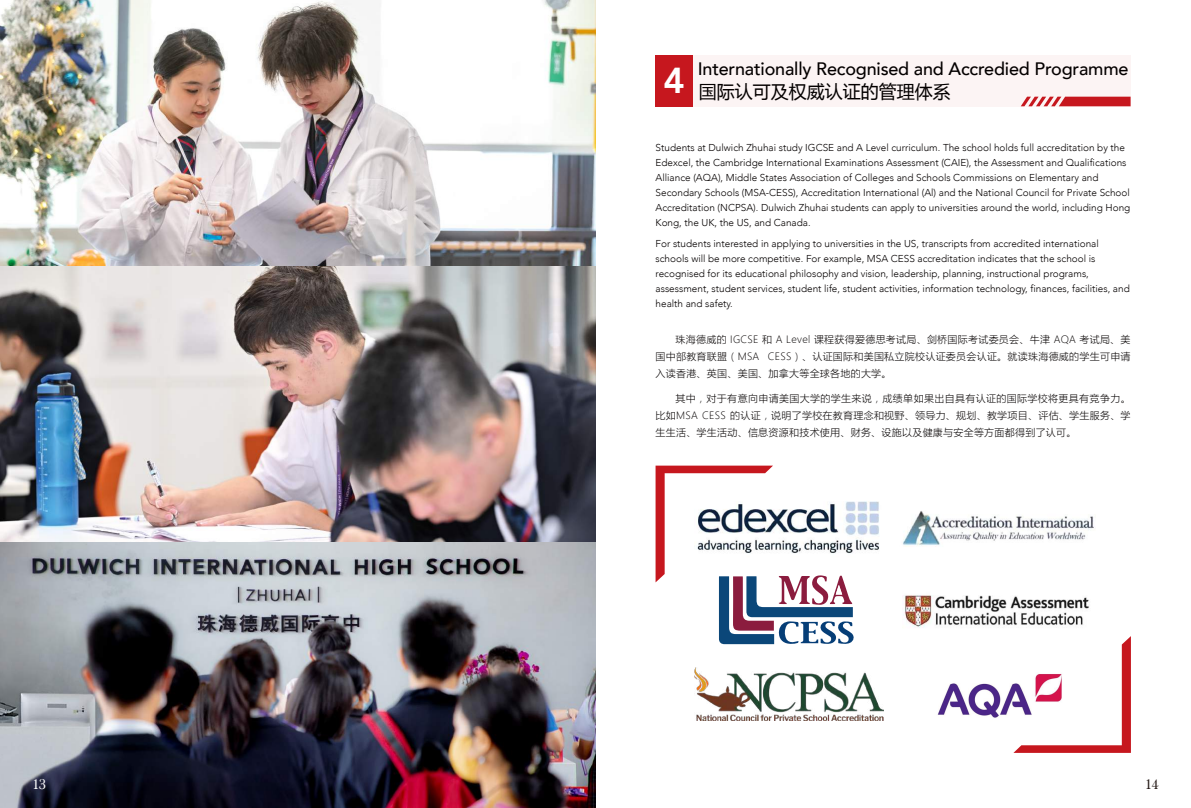
<style>
.page{position:relative;width:1191px;height:808px;background:#fff}
.page>*{position:absolute;margin:0;border:0;box-sizing:border-box;transform-origin:0 0}
.t1{font:500 18px "Avenir";letter-spacing:-.01em;color:#040000}
.t2{font:18px "Microsoft Ya Hei UI";color:#040000}
.t3{font:15px "Baskerville Com";color:#fff}
.t4{font:15px "Baskerville Com";color:#231815}
.t5{font:300 10px/15px "Avenir";color:#050101}
.t6{font:10px/17px "Microsoft Ya Hei UI Light";letter-spacing:.025em;color:#050101;text-align:justify}
</style>
<div class="page">
<div style="left:655px;top:55px;width:475px;height:51px;background:#fcf4f4"></div>
<div style="left:655px;top:55px;width:38px;height:51px;background:#c6171e"></div>
<svg style="left:1021px;top:97px;width:109px;height:9px"></svg>
<img style="left:937px;top:683px;width:76px;height:35px">
<img style="left:857px;top:501px;width:22px;height:49px">
<img style="left:902px;top:595px;width:187px;height:33px">
<img style="left:694px;top:667px;width:189px;height:53px">
<img style="left:903px;top:511px;width:191px;height:36px">
<svg style="left:655px;top:466px;width:202px;height:179px"></svg>
<svg style="left:1013px;top:636px;width:118px;height:117px"></svg>
<img style="left:0;top:0;width:595px;height:808px">
<h1 class="t1" style="left:697px;top:53px;width:432px">Internationally Recognised and Accredied Programme</h1>
<h1 class="t2" style="left:663px;top:79px;width:289px"><sup>4</sup> 国际认可及权威认证的管理体系</h1>
<p class="t5" style="left:655px;top:140px;width:476px">Students at Dulwich Zhuhai study IGCSE and A Level curriculum. The school holds full accreditation by the Edexcel, the Cambridge International Examinations Assessment (CAIE), the Assessment and Qualifications Alliance (AQA), Middle States Association of Colleges and Schools Commissions on Elementary and Secondary Schools (MSA-CESS), Accreditation International (Al) and the National Council for Private School Accreditation (NCPSA). Dulwich Zhuhai students can apply to universities around the world, including Hong Kong, the UK, the US, and Canada.</p>
<p class="t5" style="left:655px;top:236px;width:476px">For students interested in applying to universities in the US, transcripts from accredited international schools will be more competitive. For example, MSA CESS accreditation indicates that the school is recognised for its educational philosophy and vision, leadership, planning, instructional programs, assessment, student services, student life, student activities, information technology, finances, facilities, and health and safety.</p>
<p class="t6" style="left:655px;top:331px;width:476px;text-indent:20px">珠海德威的 IGCSE 和 A Level 课程获得爱德思考试局、剑桥国际考试委员会、牛津 AQA 考试局、美国中部教育联盟（MSA CESS）、认证国际和美国私立院校认证委员会认证。就读珠海德威的学生可申请入读香港、英国、美国、加拿大等全球各地的大学。</p>
<p class="t6" style="left:655px;top:390px;width:476px;text-indent:20px">其中，对于有意向申请美国大学的学生来说，成绩单如果出自具有认证的国际学校将更具有竞争力。比如MSA CESS 的认证，说明了学校在教育理念和视野、领导力、规划、教学项目、评估、学生服务、学生生活、学生活动、信息资源和技术使用、财务、设施以及健康与安全等方面都得到了认可。</p>
<h2 class="t3" style="left:32px;top:775px;width:16px">13</h2>
<h2 class="t4" style="left:1145px;top:775px;width:15px">14</h2>
</div>
